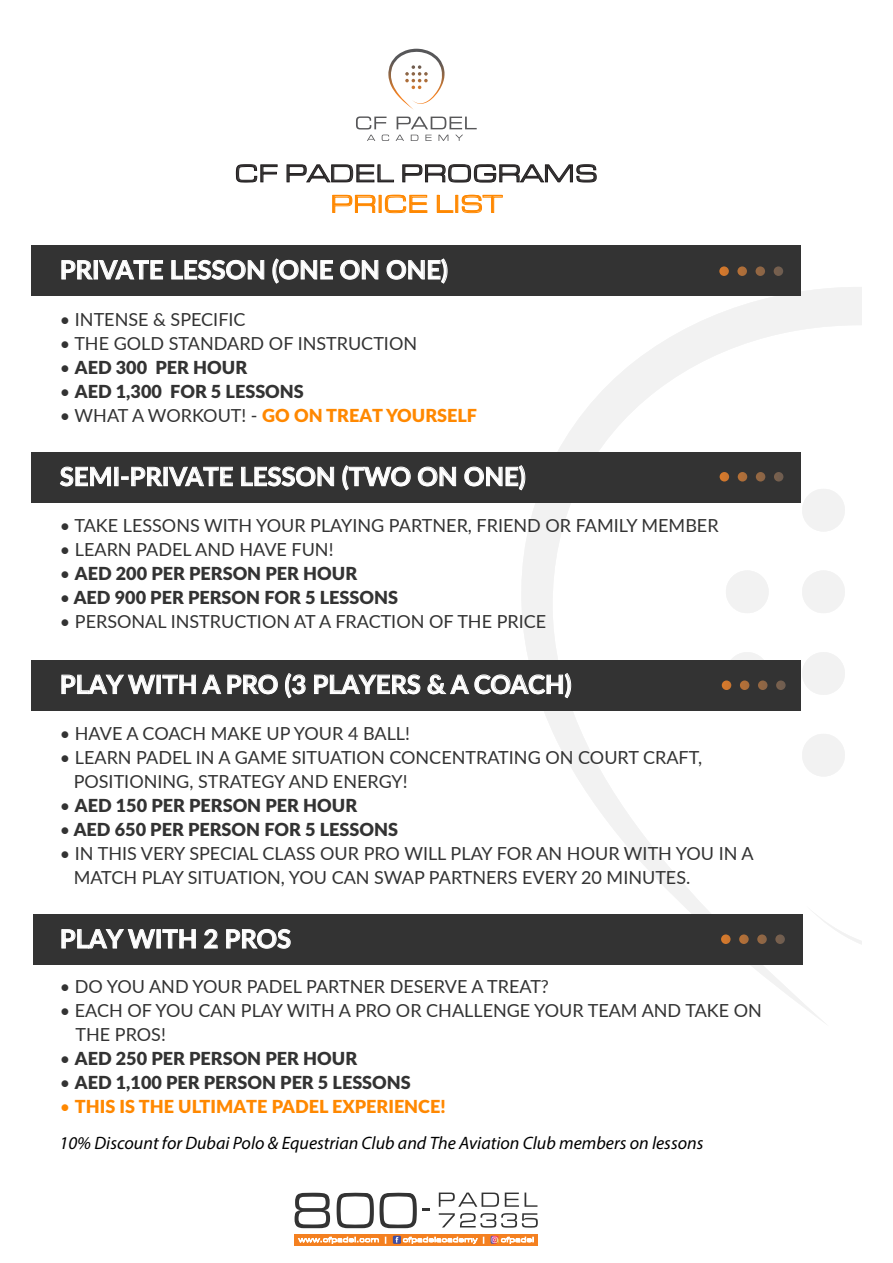
<style>
.page{position:relative;width:893px;height:1263px;background:#fff}
.page>*{position:absolute;margin:0;border:0;box-sizing:border-box;transform-origin:0 0}
.t1{font:700 25.5px "Lato";color:#fff}
.t2{font:25.5px "Eurostile Extended";color:#333}
.t3{font:25.5px "Eurostile Extended";color:#f80}
.t4{font:18px/24px "Lato";color:#333}
.t5{font:900 18px "Lato";color:#333}
.t6{font:italic 18px "Myriad Pro";color:#000}
.t7{font:900 18px "Lato";color:#f80}
.s1{font-weight:400}
.s2{font-weight:400;color:#333}
</style>
<div class="page">
<svg style="left:520px;top:287px;width:342px;height:736px"></svg>
<svg style="left:295px;top:1193px;width:35px;height:35px"></svg>
<svg style="left:337px;top:1193px;width:37px;height:35px"></svg>
<svg style="left:380px;top:1193px;width:50px;height:35px"></svg>
<div style="left:294px;top:1234px;width:244px;height:11px;background:#f48020"></div>
<svg style="left:298px;top:1237px;width:81px;height:7px"></svg>
<div style="left:393px;top:1236px;width:8px;height:8px;background:#3f4da1"></div>
<svg style="left:395px;top:1237px;width:89px;height:7px"></svg>
<svg style="left:491px;top:1236px;width:43px;height:8px"></svg>
<svg style="left:439px;top:1192px;width:60px;height:15px"></svg>
<svg style="left:505px;top:1192px;width:14px;height:15px"></svg>
<svg style="left:525px;top:1192px;width:12px;height:15px"></svg>
<svg style="left:439px;top:1213px;width:99px;height:15px"></svg>
<svg style="left:236px;top:164px;width:42px;height:19px"></svg>
<svg style="left:286px;top:164px;width:108px;height:19px"></svg>
<svg style="left:402px;top:164px;width:195px;height:19px"></svg>
<svg style="left:332px;top:195px;width:44px;height:18px"></svg>
<svg style="left:385px;top:194px;width:43px;height:19px"></svg>
<svg style="left:437px;top:195px;width:17px;height:18px"></svg>
<div style="left:455px;top:195px;width:3px;height:18px;border:1px solid #f80"></div>
<svg style="left:461px;top:194px;width:42px;height:19px"></svg>
<svg style="left:388px;top:49px;width:57px;height:61px"></svg>
<svg style="left:367px;top:135px;width:8px;height:6px"></svg>
<svg style="left:382px;top:135px;width:7px;height:6px"></svg>
<svg style="left:396px;top:135px;width:8px;height:6px"></svg>
<svg style="left:411px;top:135px;width:7px;height:6px"></svg>
<svg style="left:425px;top:135px;width:7px;height:6px"></svg>
<svg style="left:438px;top:135px;width:10px;height:6px"></svg>
<svg style="left:455px;top:135px;width:8px;height:6px"></svg>
<svg style="left:356px;top:116px;width:31px;height:13px"></svg>
<svg style="left:397px;top:117px;width:80px;height:12px"></svg>
<div style="left:32px;top:245px;width:769px;height:51px;background:#333"></div>
<svg style="left:62px;top:260px;width:31px;height:19px"></svg>
<div style="left:94px;top:260px;width:4px;height:19px;border:1px solid #fff"></div>
<svg style="left:99px;top:260px;width:64px;height:19px"></svg>
<svg style="left:171px;top:260px;width:93px;height:20px"></svg>
<svg style="left:273px;top:258px;width:60px;height:26px"></svg>
<svg style="left:340px;top:260px;width:38px;height:20px"></svg>
<svg style="left:387px;top:258px;width:60px;height:26px"></svg>
<div style="left:32px;top:452px;width:769px;height:51px;background:#333"></div>
<svg style="left:60px;top:467px;width:51px;height:19px"></svg>
<div style="left:114px;top:467px;width:4px;height:19px;border:1px solid #fff"></div>
<svg style="left:121px;top:467px;width:42px;height:19px"></svg>
<div style="left:164px;top:467px;width:4px;height:19px;border:1px solid #fff"></div>
<svg style="left:169px;top:467px;width:64px;height:19px"></svg>
<svg style="left:241px;top:467px;width:93px;height:19px"></svg>
<svg style="left:342px;top:465px;width:69px;height:25px"></svg>
<svg style="left:418px;top:467px;width:38px;height:19px"></svg>
<svg style="left:464px;top:465px;width:61px;height:25px"></svg>
<div style="left:31px;top:660px;width:770px;height:50px;background:#333"></div>
<svg style="left:62px;top:674px;width:93px;height:20px"></svg>
<div style="left:157px;top:675px;width:4px;height:19px;border:1px solid #fff"></div>
<svg style="left:162px;top:675px;width:34px;height:19px"></svg>
<svg style="left:202px;top:675px;width:19px;height:19px"></svg>
<svg style="left:227px;top:674px;width:51px;height:20px"></svg>
<svg style="left:285px;top:673px;width:20px;height:25px"></svg>
<svg style="left:314px;top:674px;width:106px;height:20px"></svg>
<svg style="left:428px;top:673px;width:143px;height:25px"></svg>
<div style="left:33px;top:914px;width:769px;height:51px;background:#333"></div>
<svg style="left:62px;top:929px;width:93px;height:19px"></svg>
<div style="left:157px;top:929px;width:4px;height:19px;border:1px solid #fff"></div>
<svg style="left:162px;top:929px;width:34px;height:19px"></svg>
<svg style="left:204px;top:929px;width:14px;height:19px"></svg>
<svg style="left:226px;top:929px;width:65px;height:20px"></svg>
<svg style="left:774px;top:266px;width:9px;height:10px"></svg>
<svg style="left:756px;top:266px;width:9px;height:10px"></svg>
<svg style="left:737px;top:266px;width:10px;height:10px"></svg>
<svg style="left:719px;top:266px;width:10px;height:10px"></svg>
<svg style="left:774px;top:472px;width:9px;height:9px"></svg>
<svg style="left:756px;top:472px;width:9px;height:9px"></svg>
<svg style="left:738px;top:472px;width:9px;height:9px"></svg>
<svg style="left:720px;top:472px;width:9px;height:9px"></svg>
<svg style="left:776px;top:680px;width:10px;height:10px"></svg>
<svg style="left:758px;top:680px;width:9px;height:10px"></svg>
<svg style="left:740px;top:680px;width:9px;height:10px"></svg>
<svg style="left:722px;top:680px;width:9px;height:10px"></svg>
<svg style="left:775px;top:934px;width:10px;height:10px"></svg>
<svg style="left:757px;top:934px;width:10px;height:10px"></svg>
<svg style="left:739px;top:934px;width:10px;height:10px"></svg>
<svg style="left:721px;top:934px;width:10px;height:10px"></svg>
<h1 class="t2" style="left:235px;top:160px;width:365px">CF PADEL PROGRAMS</h1>
<h1 class="t3" style="left:330px;top:191px;width:173px">PRICE LIST</h1>
<h1 class="t1" style="left:60px;top:251px;width:390px">PRIVATE LESSON (ONE ON ONE)</h1>
<p class="t4" style="left:60px;top:306px;width:187px">• INTENSE &amp; SPECIFIC</p>
<p class="t4" style="left:60px;top:330px;width:359px">• THE GOLD STANDARD OF INSTRUCTION</p>
<p class="t5" style="left:60px;top:354px;width:189px"><span class="s1">•</span> AED 300 PER HOUR</p>
<p class="t5" style="left:60px;top:378px;width:246px"><span class="s1">•</span> AED 1,300 FOR 5 LESSONS</p>
<p class="t7" style="left:60px;top:402px;width:419px"><span class="s2">• WHAT A WORKOUT! -</span> GO ON TREAT YOURSELF</p>
<h1 class="t1" style="left:60px;top:458px;width:467px">SEMI-PRIVATE LESSON (TWO ON ONE)</h1>
<p class="t4" style="left:60px;top:513px;width:660px">• TAKE LESSONS WITH YOUR PLAYING PARTNER, FRIEND OR FAMILY MEMBER</p>
<p class="t4" style="left:60px;top:537px;width:275px">• LEARN PADEL AND HAVE FUN!</p>
<p class="t5" style="left:60px;top:560px;width:299px"><span class="s1">•</span> AED 200 PER PERSON PER HOUR</p>
<p class="t5" style="left:60px;top:584px;width:340px"><span class="s1">•</span> AED 900 PER PERSON FOR 5 LESSONS</p>
<p class="t4" style="left:60px;top:609px;width:488px">• PERSONAL INSTRUCTION AT A FRACTION OF THE PRICE</p>
<h1 class="t1" style="left:60px;top:665px;width:513px">PLAY WITH A PRO (3 PLAYERS &amp; A COACH)</h1>
<p class="t4" style="left:60px;top:721px;width:352px">• HAVE A COACH MAKE UP YOUR 4 BALL!</p>
<p class="t4" style="left:74px;top:745px;width:630px;text-indent:-14px">• LEARN PADEL IN A GAME SITUATION CONCENTRATING ON COURT CRAFT,<br>POSITIONING, STRATEGY AND ENERGY!</p>
<p class="t5" style="left:60px;top:792px;width:299px"><span class="s1">•</span> AED 150 PER PERSON PER HOUR</p>
<p class="t5" style="left:60px;top:816px;width:340px"><span class="s1">•</span> AED 650 PER PERSON FOR 5 LESSONS</p>
<p class="t4" style="left:74px;top:841px;width:681px;text-indent:-14px">• IN THIS VERY SPECIAL CLASS OUR PRO WILL PLAY FOR AN HOUR WITH YOU IN A<br>MATCH PLAY SITUATION, YOU CAN SWAP PARTNERS EVERY 20 MINUTES.</p>
<h1 class="t1" style="left:60px;top:920px;width:233px">PLAY WITH 2 PROS</h1>
<p class="t4" style="left:60px;top:974px;width:491px">• DO YOU AND YOUR PADEL PARTNER DESERVE A TREAT?</p>
<p class="t4" style="left:76px;top:998px;width:688px;text-indent:-16px">• EACH OF YOU CAN PLAY WITH A PRO OR CHALLENGE YOUR TEAM AND TAKE ON<br>THE PROS!</p>
<p class="t5" style="left:60px;top:1045px;width:299px"><span class="s1">•</span> AED 250 PER PERSON PER HOUR</p>
<p class="t5" style="left:60px;top:1069px;width:353px"><span class="s1">•</span> AED 1,100 PER PERSON PER 5 LESSONS</p>
<p class="t7" style="left:60px;top:1093px;width:387px"><span class="s1">•</span> THIS IS THE ULTIMATE PADEL EXPERIENCE!</p>
<p class="t6" style="left:60px;top:1132px;width:645px">10% Discount for Dubai Polo &amp; Equestrian Club and The Aviation Club members on lessons</p>
</div>
